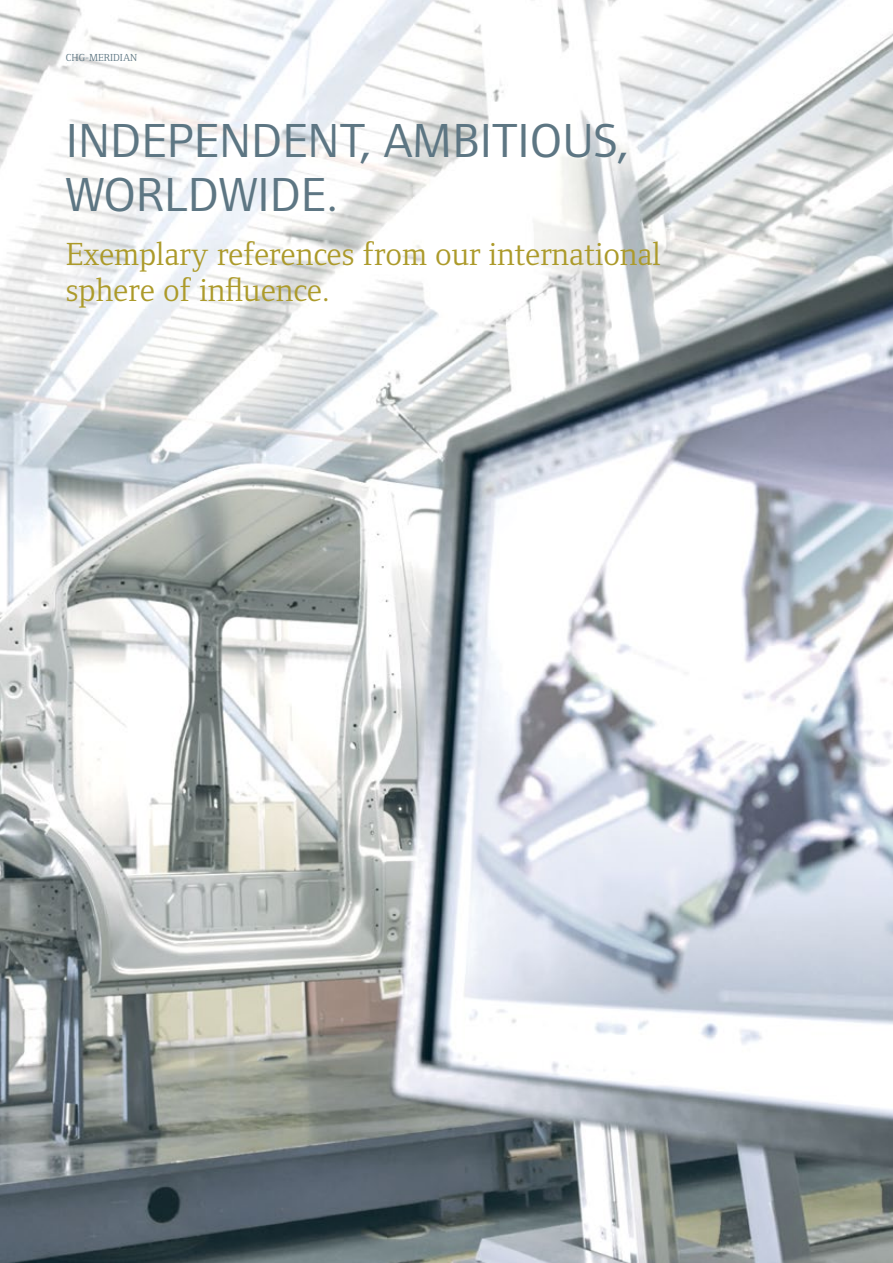
<style>
.page{position:relative;width:893px;height:1263px;background:#fff}
.page>*{position:absolute;margin:0;border:0;box-sizing:border-box;transform-origin:0 0}
.t1{font:49.5px/54px "Foundry Form Sans OT2";color:#5d7683}
.t2{font:33px/36px "Foundry Form Serif";color:#ac9a2a}
.t3{font:10.5px "Foundry Form Serif";color:#5d7683}
</style>
<div class="page">
<img style="left:0;top:0;width:893px;height:1263px">
<p class="t3" style="left:66px;top:50px;width:73px">CHG-MERIDIAN</p>
<h1 class="t1" style="left:66px;top:111px;width:565px">INDEPENDENT, AMBITIOUS,<br>WORLDWIDE.</h1>
<p class="t2" style="left:66px;top:234px;width:596px">Exemplary references from our international sphere of influence.</p>
</div>
